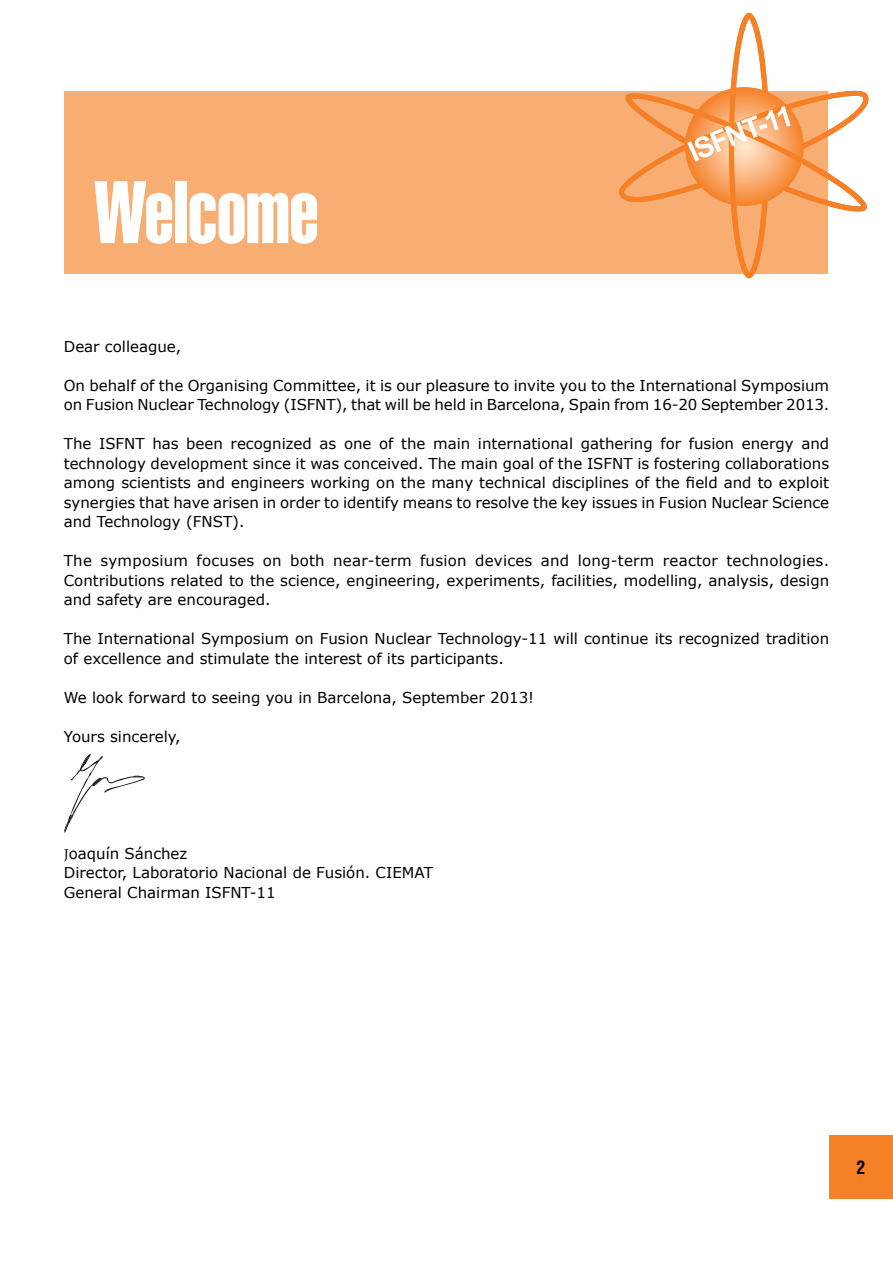
<style>
.page{position:relative;width:893px;height:1263px;background:#fff}
.page>*{position:absolute;margin:0;border:0;box-sizing:border-box;transform-origin:0 0}
.t1{font:87px "Helvetica LT Std Extra Comp";color:#fff}
.t2{font:700 condensed 18px "Helvetica LT Std";color:#000}
.t3{font:15px/19.5px "Verdana";color:#000}
.s1{font-family:"Minion Pro"}
</style>
<div class="page">
<div style="left:829px;top:1135px;width:64px;height:64px;background:#f58025"></div>
<div style="left:65px;top:91px;width:763px;height:183px;background:#f8ad73"></div>
<svg style="left:618px;top:13px;width:251px;height:265px"></svg>
<svg style="left:682px;top:87px;width:124px;height:121px"></svg>
<svg style="left:64px;top:754px;width:81px;height:78px"></svg>
<h1 class="t1" style="left:95px;top:160px;width:225px">Welcome</h1>
<p class="t3" style="left:64px;top:336px;width:119px">Dear colleague,</p>
<p class="t3" style="left:64px;top:375px;width:767px">On behalf of the Organising Committee, it is our pleasure to invite you to the International Symposium on Fusion Nuclear Technology (ISFNT), that will be held in Barcelona, Spain from 16-20 September 2013.</p>
<p class="t3" style="left:64px;top:433px;width:767px;text-align:justify">The ISFNT has been recognized as one of the main international gathering for fusion energy and technology development since it was conceived. The main goal of the ISFNT is fostering collaborations among scientists and engineers working on the many technical disciplines of the field and to exploit synergies that have arisen in order to identify means to resolve the key issues in Fusion Nuclear Science and Technology (FNST).</p>
<p class="t3" style="left:64px;top:550px;width:767px;text-align:justify">The symposium focuses on both near-term fusion devices and long-term reactor technologies.<br>Contributions related to the science, engineering, experiments, facilities, modelling, analysis, design and safety are encouraged.</p>
<p class="t3" style="left:64px;top:628px;width:767px">The International Symposium on Fusion Nuclear Technology-11 will continue its recognized tradition of excellence and stimulate the interest of its participants.</p>
<p class="t3" style="left:64px;top:687px;width:472px">We look forward to seeing you in Barcelona, September 2013!</p>
<p class="t3" style="left:64px;top:726px;width:118px">Yours sincerely,</p>
<p class="t3" style="left:64px;top:843px;width:371px"><span class="s1">J</span>oaquín Sánchez<br>Director, Laboratorio Nacional de Fusión. CIEMAT<br>General Chairman ISFNT-11</p>
<p class="t2" style="left:857px;top:1156px;width:10px">2</p>
</div>
